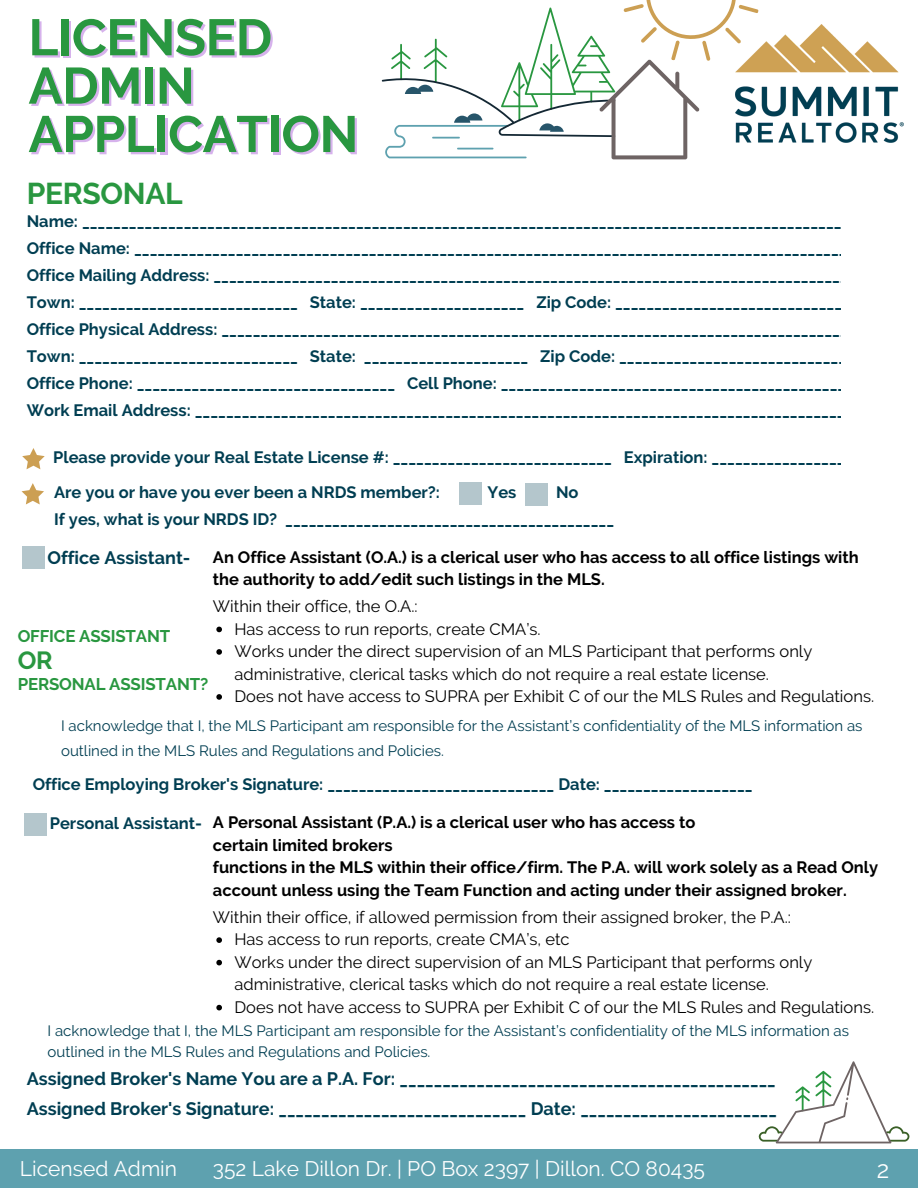
<style>
.page{position:relative;width:918px;height:1188px;background:#fff}
.page>*{position:absolute;margin:0;border:0;box-sizing:border-box;transform-origin:0 0}
.t1{font:700 51px/50.7px "Raleway";letter-spacing:-.01em;color:#299740}
.t2{font:700 30px "Raleway";letter-spacing:-.01em;color:#299740}
.t3{font:700 24.75px "Raleway";color:#299740}
.t4{font:24px "Raleway";color:#fff}
.t5{font:21px "Raleway";color:#fff}
.t6{font:700 18px "Raleway";color:#003e52}
.t7{font:700 16.8px "Raleway";letter-spacing:-.01em;color:#299740}
.t8{font:700 16.5px "Raleway";color:#003e52}
.t9{font:16.5px/22.5px "Raleway";color:#000}
.t10{font:700 16.5px/22.5px "Raleway";color:#000}
.t11{font:15px/24.8px "Raleway";color:#003e52}
.s1{color:rgb(154 63 209/.4)}
</style>
<div class="page">
<div style="left:22px;top:547px;width:23px;height:22px;background:#b4c6cc"></div>
<svg style="left:216px;top:627px;width:6px;height:5px"></svg>
<svg style="left:216px;top:649px;width:6px;height:6px"></svg>
<svg style="left:216px;top:694px;width:6px;height:6px"></svg>
<div style="left:24px;top:813px;width:23px;height:22px;background:#b4c6cc"></div>
<svg style="left:216px;top:937px;width:6px;height:6px"></svg>
<svg style="left:216px;top:960px;width:6px;height:5px"></svg>
<svg style="left:216px;top:1005px;width:6px;height:5px"></svg>
<svg style="left:22px;top:448px;width:23px;height:21px"></svg>
<svg style="left:22px;top:483px;width:22px;height:21px"></svg>
<div style="left:460px;top:482px;width:22px;height:23px;background:#b4c6cc"></div>
<div style="left:525px;top:484px;width:23px;height:22px;background:#b4c6cc"></div>
<svg style="left:382px;top:0;width:377px;height:159px"></svg>
<img style="left:736px;top:24px;width:167px;height:118px">
<div style="left:0;top:1150px;width:918px;height:38px;background:#5ea1af"></div>
<svg style="left:759px;top:1061px;width:150px;height:82px"></svg>
<p class="t1" style="left:28px;top:12px;width:245px">LICENSED<br><span class="s1">ADMIN</span></p>
<p class="t1" style="left:28px;top:109px;width:331px">APPLICATION</p>
<p class="t2" style="left:27px;top:176px;width:158px">PERSONAL</p>
<p class="t8" style="left:27px;top:212px;width:817px">Name: _________________________________________________________________________________________________</p>
<p class="t8" style="left:27px;top:239px;width:822px">Office Name: ___________________________________________________________________________________________</p>
<p class="t8" style="left:27px;top:266px;width:823px">Office Mailing Address: _________________________________________________________________________________</p>
<p class="t8" style="left:27px;top:293px;width:833px">Town: ____________________________ State: _____________________ Zip Code: _______________________________</p>
<p class="t8" style="left:27px;top:320px;width:838px">Office Physical Address: __________________________________________________________________________________</p>
<p class="t8" style="left:27px;top:347px;width:845px">Town: ____________________________ State: _____________________ Zip Code: ________________________________</p>
<p class="t8" style="left:27px;top:374px;width:844px">Office Phone: _________________________________ Cell Phone: _______________________________________________</p>
<p class="t8" style="left:27px;top:401px;width:835px">Work Email Address: _____________________________________________________________________________________</p>
<p class="t8" style="left:53px;top:447px;width:793px">Please provide your Real Estate License #: ____________________________ Expiration: _________________</p>
<p class="t8" style="left:54px;top:483px;width:387px">Are you or have you ever been a NRDS member?:</p>
<p class="t8" style="left:487px;top:483px;width:30px">Yes</p>
<p class="t8" style="left:556px;top:483px;width:24px">No</p>
<p class="t8" style="left:54px;top:510px;width:561px">If yes, what is your NRDS ID? __________________________________________</p>
<p class="t10" style="left:213px;top:545px;width:647px">An Office Assistant (O.A.) is a clerical user who has access to all office listings with the authority to add/edit such listings in the MLS.</p>
<p class="t9" style="left:234px;top:617px;width:308px">Has access to run reports, create CMA’s.</p>
<p class="t9" style="left:234px;top:640px;width:579px">Works under the direct supervision of an MLS Participant that performs only administrative, clerical tasks which do not require a real estate license.</p>
<p class="t9" style="left:234px;top:685px;width:641px">Does not have access to SUPRA per Exhibit C of our the MLS Rules and Regulations.</p>
<p class="t6" style="left:48px;top:547px;width:144px">Office Assistant-</p>
<p class="t9" style="left:213px;top:595px;width:206px">Within their office, the O.A.:</p>
<p class="t7" style="left:18px;top:627px;width:154px">OFFICE ASSISTANT</p>
<p class="t3" style="left:18px;top:646px;width:36px">OR</p>
<p class="t7" style="left:18px;top:674px;width:192px">PERSONAL ASSISTANT?</p>
<p class="t11" style="left:61px;top:713px;width:803px">I acknowledge that I, the MLS Participant am responsible for the Assistant’s confidentiality of the MLS information as outlined in the MLS Rules and Regulations and Policies.</p>
<p class="t8" style="left:33px;top:775px;width:722px">Office Employing Broker's Signature: _____________________________ Date: ___________________</p>
<p class="t8" style="left:50px;top:813px;width:154px">Personal Assistant-</p>
<p class="t10" style="left:213px;top:811px;width:484px">A Personal Assistant (P.A.) is a clerical user who has access to certain limited brokers</p>
<p class="t10" style="left:213px;top:856px;width:667px">functions in the MLS within their office/firm. The P.A. will work solely as a Read Only</p>
<p class="t10" style="left:213px;top:879px;width:635px">account unless using the Team Function and acting under their assigned broker.</p>
<p class="t9" style="left:234px;top:928px;width:337px">Has access to run reports, create CMA’s, etc</p>
<p class="t9" style="left:234px;top:951px;width:579px">Works under the direct supervision of an MLS Participant that performs only administrative, clerical tasks which do not require a real estate license.</p>
<p class="t9" style="left:234px;top:996px;width:641px">Does not have access to SUPRA per Exhibit C of our the MLS Rules and Regulations.</p>
<p class="t9" style="left:213px;top:906px;width:579px">Within their office, if allowed permission from their assigned broker, the P.A.:</p>
<p class="t11" style="left:48px;top:1020px;width:803px;line-height:21.3px">I acknowledge that I, the MLS Participant am responsible for the Assistant’s confidentiality of the MLS information as outlined in the MLS Rules and Regulations and Policies.</p>
<p class="t6" style="left:27px;top:1068px;width:751px">Assigned Broker's Name You are a P.A. For: ____________________________________________</p>
<p class="t6" style="left:27px;top:1098px;width:752px">Assigned Broker's Signature: _____________________________ Date: _______________________</p>
<p class="t5" style="left:20px;top:1157px;width:159px">Licensed Admin</p>
<p class="t5" style="left:213px;top:1157px;width:494px">352 Lake Dillon Dr. | PO Box 2397 | Dillon. CO 80435</p>
<p class="t4" style="left:877px;top:1155px;width:14px">2</p>
</div>
